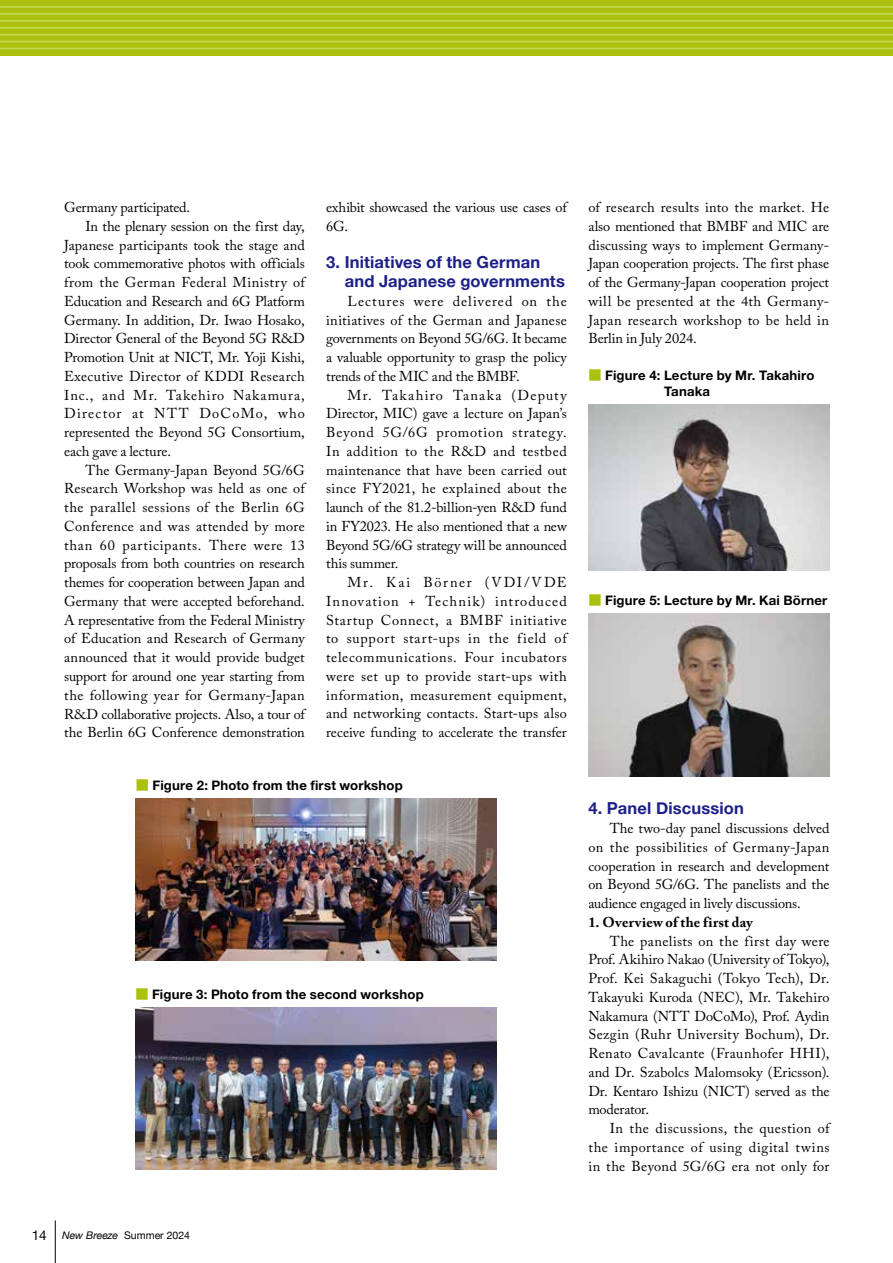
<style>
.page{position:relative;width:893px;height:1263px;background:#fff}
.page>*{position:absolute;margin:0;border:0;box-sizing:border-box;transform-origin:0 0}
.t1{font:700 16.5px/18.8px "Helvetica Neue";letter-spacing:.01em;color:#1d2088}
.t2{font:14.25px/18.8px "Adobe Caslon Pro";color:#000;text-align:justify}
.t3{font:14.25px "Adobe Caslon Pro";letter-spacing:.03em;color:#000}
.t4{font:14.25px "Adobe Caslon Pro";letter-spacing:.035em;color:#000}
.t5{font:14.25px "Adobe Caslon Pro";letter-spacing:-.02em;color:#000}
.t6{font:14.25px "Adobe Caslon Pro";letter-spacing:.025em;color:#000}
.t7{font:14.25px "Adobe Caslon Pro";letter-spacing:.045em;color:#000}
.t8{font:14.25px "Adobe Caslon Pro";letter-spacing:.07em;color:#000}
.t9{font:14.25px "Adobe Caslon Pro";letter-spacing:.085em;color:#000}
.t10{font:700 14.25px "Adobe Caslon Pro";letter-spacing:.015em;color:#000}
.t11{font:700 13.2px/15.5px "Helvetica Neue LT Std";letter-spacing:.015em;color:#000}
.t12{font:10.5px "Helvetica Neue";color:#000}
.s1{font-family:"Shin Go Pro";font-weight:400;color:#abc10d}
.s2{font-size:13.5px}
.s3{font-style:italic}
</style>
<div class="page">
<div style="left:0;top:0;width:893px;height:55px;background:#abc10d"></div>
<hr style="left:0;top:6px;width:893px;height:2px;background:#c3d94e">
<hr style="left:0;top:13px;width:893px;height:2px;background:#c3d94e">
<hr style="left:0;top:20px;width:893px;height:2px;background:#c3d94e">
<hr style="left:0;top:27px;width:893px;height:2px;background:#c3d94e">
<hr style="left:0;top:34px;width:893px;height:1px;background:#c3d94e">
<hr style="left:0;top:41px;width:893px;height:1px;background:#c3d94e">
<hr style="left:0;top:48px;width:893px;height:1px;background:#c3d94e">
<hr style="left:55px;top:1220px;width:1px;height:43px;background:#000">
<img style="left:135px;top:798px;width:362px;height:162px">
<img style="left:135px;top:1007px;width:362px;height:162px">
<img style="left:588px;top:404px;width:241px;height:167px">
<img style="left:588px;top:614px;width:241px;height:163px">
<p class="t2" style="left:64px;top:198px;width:128px">Germany participated.</p>
<p class="t2" style="left:85px;top:217px;width:221px">In the plenary session on the first day,</p>
<p class="t2" style="left:64px;top:235px;width:242px">Japanese participants took the stage and</p>
<p class="t2" style="left:64px;top:254px;width:242px">took commemorative photos with officials</p>
<p class="t4" style="left:64px;top:274px;width:242px">from the German Federal Ministry of</p>
<p class="t2" style="left:64px;top:292px;width:242px">Education and Research and 6G Platform</p>
<p class="t2" style="left:64px;top:310px;width:242px">Germany. In addition, Dr. Iwao Hosako,</p>
<p class="t2" style="left:64px;top:329px;width:242px">Director General of the Beyond 5G R&amp;D</p>
<p class="t5" style="left:64px;top:349px;width:242px">Promotion Unit at NICT, Mr. Yoji Kishi,</p>
<p class="t3" style="left:64px;top:368px;width:242px">Executive Director of KDDI Research</p>
<p class="t8" style="left:64px;top:386px;width:242px">Inc., and Mr. Takehiro Nakamura,</p>
<p class="t9" style="left:64px;top:405px;width:242px">Director at NTT DoCoMo, who</p>
<p class="t2" style="left:64px;top:423px;width:242px">represented the Beyond 5G Consortium,</p>
<p class="t2" style="left:64px;top:442px;width:108px">each gave a lecture.</p>
<p class="t2" style="left:85px;top:460px;width:221px">The Germany-Japan Beyond 5G/6G</p>
<p class="t2" style="left:64px;top:479px;width:242px">Research Workshop was held as one of</p>
<p class="t4" style="left:64px;top:499px;width:242px">the parallel sessions of the Berlin 6G</p>
<p class="t6" style="left:64px;top:518px;width:242px">Conference and was attended by more</p>
<p class="t7" style="left:64px;top:536px;width:242px">than 60 participants. There were 13</p>
<p class="t2" style="left:64px;top:554px;width:242px">proposals from both countries on research</p>
<p class="t2" style="left:64px;top:573px;width:242px">themes for cooperation between Japan and</p>
<p class="t2" style="left:64px;top:592px;width:242px">Germany that were accepted beforehand.</p>
<p class="t2" style="left:64px;top:610px;width:242px">A representative from the Federal Ministry</p>
<p class="t2" style="left:64px;top:629px;width:242px">of Education and Research of Germany</p>
<p class="t2" style="left:64px;top:648px;width:242px">announced that it would provide budget</p>
<p class="t2" style="left:64px;top:667px;width:242px">support for around one year starting from</p>
<p class="t3" style="left:64px;top:686px;width:242px">the following year for Germany-Japan</p>
<p class="t2" style="left:64px;top:704px;width:242px">R&amp;D collaborative projects. Also, a tour of</p>
<p class="t2" style="left:64px;top:723px;width:242px">the Berlin 6G Conference demonstration</p>
<p class="t2" style="left:326px;top:198px;width:242px">exhibit showcased the various use cases of<br>6G.</p>
<p class="t1" style="left:345px;top:254px;width:222px;text-indent:-19px">3. Initiatives of the German and Japanese governments</p>
<p class="t2" style="left:326px;top:292px;width:242px;text-indent:21px">Lectures were delivered on the initiatives of the German and Japanese governments on Beyond 5G/6G. It became a valuable opportunity to grasp the policy trends of the MIC and the BMBF.</p>
<p class="t2" style="left:326px;top:385px;width:242px;text-indent:21px">Mr. Takahiro Tanaka (Deputy Director, MIC) gave a lecture on Japan’s Beyond 5G/6G promotion strategy.<br>In addition to the R&amp;D and testbed maintenance that have been carried out since FY2021, he explained about the launch of the 81.2-billion-yen R&amp;D fund in FY2023. He also mentioned that a new Beyond 5G/6G strategy will be announced this summer.</p>
<p class="t2" style="left:326px;top:573px;width:242px;text-indent:21px">Mr. Kai Börner (VDI/VDE Innovation + Technik) introduced Startup Connect, a BMBF initiative to support start-ups in the field of telecommunications. Four incubators were set up to provide start-ups with information, measurement equipment, and networking contacts. Start-ups also receive funding to accelerate the transfer</p>
<p class="t11" style="left:136px;top:777px;width:269px"><span class="s1">■</span> Figure 2: Photo from the first workshop</p>
<p class="t11" style="left:135px;top:986px;width:290px"><span class="s1">■</span> Figure 3: Photo from the second workshop</p>
<p class="t2" style="left:588px;top:198px;width:242px">of research results into the market. He also mentioned that BMBF and MIC are discussing ways to implement Germany-Japan cooperation projects. The first phase of the Germany-Japan cooperation project will be presented at the 4th Germany-Japan research workshop to be held in Berlin in July 2024.</p>
<p class="t11" style="left:664px;top:368px;width:152px;text-indent:-76px"><span class="s1">■</span> Figure 4: Lecture by Mr. Takahiro<br>Tanaka</p>
<p class="t11" style="left:588px;top:593px;width:240px"><span class="s1">■</span> Figure 5: Lecture by Mr. Kai Börner</p>
<p class="t1" style="left:588px;top:799px;width:157px">4. Panel Discussion</p>
<p class="t2" style="left:588px;top:819px;width:243px;text-indent:21px">The two-day panel discussions delved on the possibilities of Germany-Japan cooperation in research and development on Beyond 5G/6G. The panelists and the audience engaged in lively discussions.</p>
<p class="t10" style="left:588px;top:913px;width:166px">1. Overview of the first day</p>
<p class="t2" style="left:588px;top:931px;width:243px;text-indent:21px">The panelists on the first day were Prof. Akihiro Nakao (University of Tokyo), Prof. Kei Sakaguchi (Tokyo Tech), Dr.<br>Takayuki Kuroda (NEC), Mr. Takehiro Nakamura (NTT DoCoMo), Prof. Aydin Sezgin (Ruhr University Bochum), Dr.<br>Renato Cavalcante (Fraunhofer HHI), and Dr. Szabolcs Malomsoky (Ericsson).<br>Dr. Kentaro Ishizu (NICT) served as the moderator.</p>
<p class="t2" style="left:588px;top:1119px;width:243px;text-indent:21px">In the discussions, the question of the importance of using digital twins in the Beyond 5G/6G era not only for</p>
<p class="t12" style="left:32px;top:1227px;width:160px"><span class="s2">14</span> <span class="s3">New Breeze</span> Summer 2024</p>
</div>
